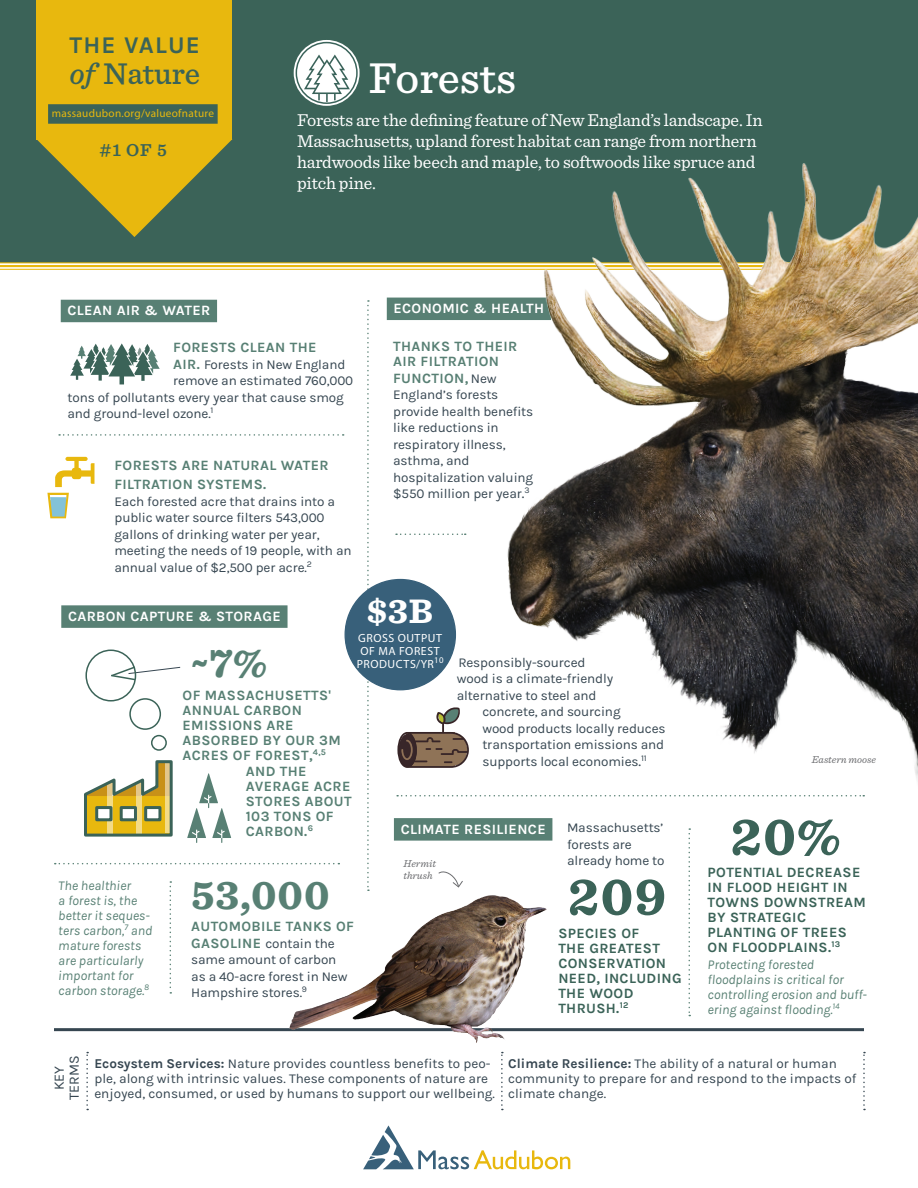
<style>
.page{position:relative;width:918px;height:1188px;background:#fff}
.page>*{position:absolute;margin:0;border:0;box-sizing:border-box;transform-origin:0 0}
.t1{font:700 54px "Sentinel";color:#3b6358}
.t2{font:500 45px "Sentinel";color:#fff}
.t3{font:700 42px "Sentinel";color:#588074}
.t4{font:700 35.7px "Sentinel";color:#fff}
.t5{font:500 31.35px "Sentinel";color:#3b6358}
.t6{font:700 24px "Karla";letter-spacing:.05em;color:#3b6358}
.t7{font:18px/21px "Sentinel";letter-spacing:-.01em;color:#fff}
.t8{font:600 18px "Sentinel";color:#3b6358}
.t9{font:700 14.25px/15px "Karla";letter-spacing:.025em;color:#588074}
.t10{font:700 14.25px/15px "Karla";letter-spacing:.025em;color:#3b6358}
.t11{font:700 14.25px "Karla";letter-spacing:.025em;color:#fff}
.t12{font:14.25px/15px "Karla";color:#364651;text-align:center}
.t13{font:13.5px/16.5px "Karla";letter-spacing:-.01em;color:#364651}
.t14{font:italic 13.5px/15px "Karla";color:#588074}
.t15{font:italic 13.5px/15px "Karla";color:#588073}
.t16{font:11.85px/13.2px "Myriad Pro";letter-spacing:.045em;color:#fff;text-align:center}
.t17{font:11.25px "Myriad Pro";letter-spacing:.025em;color:#e8b80e}
.t18{font:italic 10.5px "Sentinel";color:#6c6d70}
.s1{font-style:italic}
.s2{font-weight:700;font-size:14.25px;color:#588074}
.s3{font-weight:400;font-size:13.5px;color:#364651}
.s4{font-size:15px}
.s5{font-weight:700}
</style>
<div class="page">
<hr style="left:54px;top:1028px;width:810px;height:3px;background:#364651">
<svg style="left:86px;top:1052px;width:2px;height:58px"></svg>
<svg style="left:501px;top:1052px;width:2px;height:58px"></svg>
<svg style="left:863px;top:1052px;width:2px;height:58px"></svg>
<svg style="left:363px;top:1125px;width:207px;height:44px"></svg>
<div style="left:0;top:0;width:918px;height:264px;background:#3b6358"></div>
<svg style="left:367px;top:300px;width:2px;height:574px"></svg>
<svg style="left:688px;top:828px;width:2px;height:188px"></svg>
<svg style="left:170px;top:881px;width:1px;height:113px"></svg>
<svg style="left:59px;top:434px;width:285px;height:2px"></svg>
<svg style="left:55px;top:863px;width:284px;height:1px"></svg>
<svg style="left:187px;top:773px;width:44px;height:70px"></svg>
<div style="left:129px;top:698px;width:32px;height:32px;border:2px solid #3b6358;border-radius:50%"></div>
<div style="left:151px;top:735px;width:16px;height:16px;border:2px solid #3b6358;border-radius:50%"></div>
<div style="left:61px;top:300px;width:156px;height:22px;background:#588074"></div>
<div style="left:61px;top:605px;width:227px;height:23px;background:#588074"></div>
<div style="left:387px;top:298px;width:164px;height:22px;background:#588074"></div>
<svg style="left:70px;top:343px;width:90px;height:41px"></svg>
<svg style="left:47px;top:457px;width:48px;height:61px"></svg>
<svg style="left:37px;top:139px;width:195px;height:98px;background:#938e32"></svg>
<div style="left:37px;top:0;width:195px;height:139px;background:#e8b80e"></div>
<svg style="left:84px;top:760px;width:89px;height:77px"></svg>
<div style="left:394px;top:818px;width:158px;height:23px;background:#588074"></div>
<img style="left:407px;top:160px;width:511px;height:637px">
<div style="left:345px;top:580px;width:110px;height:110px;background:#38607a;border-radius:50%"></div>
<div style="left:48px;top:104px;width:170px;height:20px;background:#3b6358"></div>
<svg style="left:397px;top:707px;width:72px;height:61px"></svg>
<img style="left:289px;top:876px;width:283px;height:176px">
<svg style="left:438px;top:871px;width:26px;height:17px"></svg>
<svg style="left:294px;top:40px;width:66px;height:66px"></svg>
<svg style="left:296px;top:42px;width:62px;height:62px"></svg>
<div style="left:85px;top:650px;width:51px;height:52px;border:2px solid #3b6358;border-radius:50%"></div>
<svg style="left:111px;top:665px;width:70px;height:16px"></svg>
<p class="t6" style="left:69px;top:31px;width:132px">THE VALUE</p>
<p class="t5" style="left:69px;top:50px;width:132px"><span class="s1">of</span> Nature</p>
<p class="t17" style="left:52px;top:106px;width:164px">massaudubon.org/valueofnature</p>
<p class="t8" style="left:100px;top:136px;width:69px">#1 OF 5</p>
<p class="t2" style="left:369px;top:44px;width:149px">Forests</p>
<p class="t7" style="left:297px;top:108px;width:467px">Forests are the defining feature of New England’s landscape. In Massachusetts, upland forest habitat can range from northern hardwoods like beech and maple, to softwoods like spruce and pitch pine.</p>
<p class="t11" style="left:68px;top:302px;width:144px">CLEAN AIR &amp; WATER</p>
<p class="t9" style="left:173px;top:340px;width:145px">FORESTS CLEAN THE</p>
<p class="t13" style="left:173px;top:356px;width:174px"><span class="s2">AIR.</span> Forests in New England</p>
<p class="t13" style="left:173px;top:373px;width:182px">remove an estimated 760,000</p>
<p class="t13" style="left:68px;top:389px;width:278px">tons of pollutants every year that cause smog</p>
<p class="t13" style="left:68px;top:406px;width:148px">and ground-level ozone.<sup>1</sup></p>
<p class="t9" style="left:114px;top:455px;width:216px;line-height:19.5px">FORESTS ARE NATURAL WATER<br>FILTRATION SYSTEMS.</p>
<p class="t13" style="left:114px;top:493px;width:239px">Each forested acre that drains into a public water source filters 543,000 gallons of drinking water per year, meeting the needs of 19 people, with an annual value of $2,500 per acre.<sup>2</sup></p>
<p class="t11" style="left:394px;top:300px;width:152px">ECONOMIC &amp; HEALTH</p>
<p class="t9" style="left:393px;top:339px;width:126px">THANKS TO THEIR<br>AIR FILTRATION</p>
<p class="t9" style="left:393px;top:370px;width:105px">FUNCTION, <span class="s3">New</span></p>
<p class="t13" style="left:393px;top:387px;width:142px">England’s forests provide health benefits like reductions in respiratory illness, asthma, and hospitalization valuing $550 million per year<span class="s4">.</span><sup>3</sup></p>
<p class="t4" style="left:367px;top:583px;width:67px">$3B</p>
<p class="t16" style="left:357px;top:631px;width:88px">GROSS OUTPUT<br>OF MA FOREST<br>PRODUCTS/YR<sup>10</sup></p>
<p class="t11" style="left:68px;top:608px;width:214px">CARBON CAPTURE &amp; STORAGE</p>
<p class="t3" style="left:191px;top:630px;width:78px">~7%</p>
<p class="t9" style="left:183px;top:688px;width:160px">OF MASSACHUSETTS'<br>ANNUAL CARBON<br>EMISSIONS ARE<br>ABSORBED BY OUR 3M<br>ACRES OF FOREST,<sup>4,5</sup></p>
<p class="t13" style="left:458px;top:654px;width:129px">Responsibly-sourced</p>
<p class="t13" style="left:457px;top:671px;width:158px">wood is a climate-friendly</p>
<p class="t13" style="left:457px;top:687px;width:141px">alternative to steel and</p>
<p class="t13" style="left:482px;top:704px;width:140px">concrete, and sourcing</p>
<p class="t13" style="left:482px;top:720px;width:185px">wood products locally reduces</p>
<p class="t13" style="left:482px;top:737px;width:183px">transportation emissions and</p>
<p class="t13" style="left:482px;top:753px;width:166px">supports local economies<span class="s4">.</span><sup>11</sup></p>
<p class="t18" style="left:812px;top:751px;width:66px">Eastern moose</p>
<p class="t9" style="left:246px;top:764px;width:107px">AND THE<br>AVERAGE ACRE<br>STORES ABOUT<br>103 TONS OF<br>CARBON.<sup>6</sup></p>
<p class="t1" style="left:731px;top:794px;width:111px">20%</p>
<p class="t13" style="left:567px;top:820px;width:98px">Massachusetts’ forests are</p>
<p class="t11" style="left:401px;top:821px;width:147px">CLIMATE RESILIENCE</p>
<p class="t18" style="left:403px;top:855px;width:34px">Hermit</p>
<p class="t13" style="left:567px;top:853px;width:99px">already home to</p>
<p class="t18" style="left:403px;top:867px;width:31px">thrush</p>
<p class="t1" style="left:568px;top:854px;width:100px">209</p>
<p class="t10" style="left:708px;top:865px;width:160px">POTENTIAL DECREASE<br>IN FLOOD HEIGHT IN<br>TOWNS DOWNSTREAM<br>BY STRATEGIC<br>PLANTING OF TREES<br>ON FLOODPLAINS.<sup>13</sup></p>
<p class="t14" style="left:58px;top:879px;width:95px">The healthier<br>a forest is, the better it seques&shy;ters carbon,<sup>7</sup> and mature forests are particularly important for carbon storage.<sup>8</sup></p>
<p class="t3" style="left:191px;top:862px;width:140px">53,000</p>
<p class="t9" style="left:191px;top:919px;width:164px">AUTOMOBILE TANKS OF</p>
<p class="t13" style="left:191px;top:935px;width:158px"><span class="s2">GASOLINE</span> contain the same amount of carbon as a 40-acre forest in New<br>Hampshire stores.<sup>9</sup></p>
<p class="t10" style="left:558px;top:925px;width:125px">SPECIES OF<br>THE GREATEST<br>CONSERVATION<br>NEED, INCLUDING<br>THE WOOD<br>THRUSH.<sup>12</sup></p>
<p class="t15" style="left:708px;top:957px;width:161px">Protecting forested floodplains is critical for controlling erosion and buff&shy;ering against flooding.<sup>14</sup></p>
<p class="t12" style="left:52px;top:1100px;width:46px;rotate:-90deg">KEY<br>TERMS</p>
<p class="t13" style="left:508px;top:1056px;width:350px;line-height:15px"><span class="s5">Climate Resilience:</span> The ability of a natural or human community to prepare for and respond to the impacts of climate change.</p>
<p class="t13" style="left:94px;top:1056px;width:402px;line-height:15px"><span class="s5">Ecosystem Services:</span> Nature provides countless benefits to peo&shy;ple, along with intrinsic values. These components of nature are enjoyed, consumed, or used by humans to support our wellbeing.</p>
</div>
